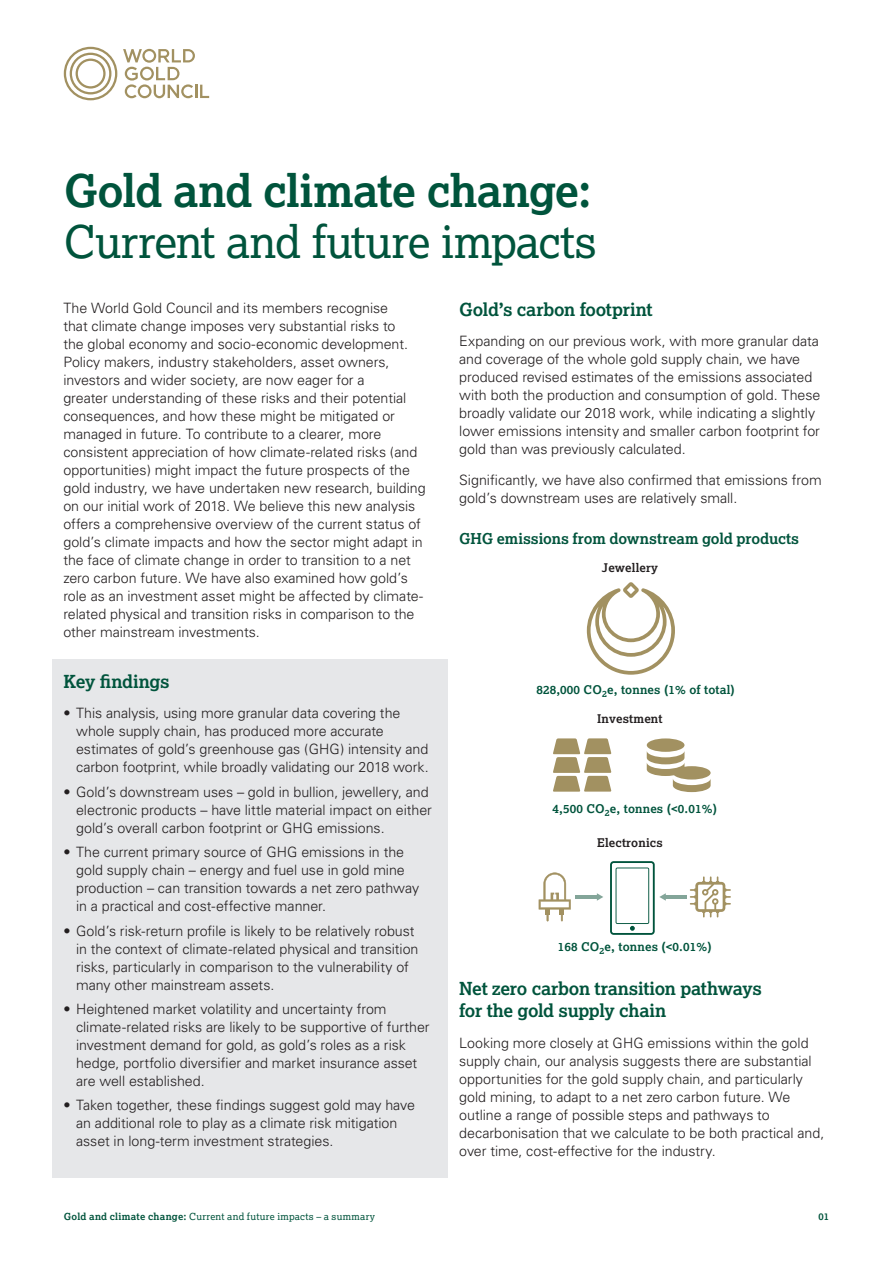
<style>
.page{position:relative;width:893px;height:1263px;background:#fff}
.page>*{position:absolute;margin:0;border:0;box-sizing:border-box;transform-origin:0 0}
.t1{font:45px "Lexia";letter-spacing:-.02em;color:#00543c}
.t2{font:700 45px "Lexia";letter-spacing:-.015em;color:#00543c}
.t3{font:700 18px/22.5px "Lexia";letter-spacing:-.015em;color:#00543c}
.t4{font:700 15px "Lexia";letter-spacing:-.005em;color:#00543c}
.t5{font:300 14.25px/18px "Univers";letter-spacing:-.005em;color:#231f20}
.t6{font:700 12px "Lexia";letter-spacing:.01em;color:#00543c}
.t7{font:700 12px "Lexia";letter-spacing:.01em;color:#231f20}
.t8{font:9.75px "Lexia";letter-spacing:.03em;color:#00543c}
.t9{font:700 9.75px "Lexia";color:#00543c}
.s1{font-weight:700}
</style>
<div class="page">
<svg style="left:64px;top:47px;width:53px;height:53px"></svg>
<svg style="left:123px;top:49px;width:86px;height:49px"></svg>
<div style="left:53px;top:659px;width:395px;height:519px;background:#e6e7e9"></div>
<svg style="left:587px;top:582px;width:88px;height:93px"></svg>
<div style="left:647px;top:738px;width:37px;height:14px;background:#a29161;border-radius:50%"></div>
<svg style="left:647px;top:751px;width:64px;height:41px"></svg>
<svg style="left:553px;top:738px;width:58px;height:54px"></svg>
<hr style="left:576px;top:895px;width:22px;height:3px;background:#83a599">
<svg style="left:597px;top:893px;width:6px;height:8px"></svg>
<hr style="left:665px;top:895px;width:22px;height:3px;background:#83a599">
<svg style="left:610px;top:861px;width:56px;height:74px"></svg>
<svg style="left:690px;top:876px;width:41px;height:41px"></svg>
<svg style="left:539px;top:872px;width:32px;height:49px"></svg>
<h1 class="t2" style="left:64px;top:162px;width:530px">Gold and climate change:</h1>
<h1 class="t1" style="left:64px;top:213px;width:535px">Current and future impacts</h1>
<p class="t5" style="left:63px;top:299px;width:364px">The World Gold Council and its members recognise<br>that climate change imposes very substantial risks to<br>the global economy and socio-economic development.<br>Policy makers, industry stakeholders, asset owners, investors and wider society, are now eager for a<br>greater understanding of these risks and their potential consequences, and how these might be mitigated or managed in future. To contribute to a clearer, more consistent appreciation of how climate-related risks (and opportunities) might impact the future prospects of the gold industry, we have undertaken new research, building on our initial work of 2018. We believe this new analysis offers a comprehensive overview of the current status of gold’s climate impacts and how the sector might adapt in the face of climate change in order to transition to a net zero carbon future. We have also examined how gold’s role as an investment asset might be affected by climate&shy;related physical and transition risks in comparison to the other mainstream investments.</p>
<p class="t3" style="left:63px;top:669px;width:108px">Key findings</p>
<p class="t5" style="left:76px;top:704px;width:354px;text-indent:-13px">• This analysis, using more granular data covering the whole supply chain, has produced more accurate estimates of gold’s greenhouse gas (GHG) intensity and carbon footprint, while broadly validating our 2018 work.</p>
<p class="t5" style="left:76px;top:783px;width:357px;text-indent:-13px">• Gold’s downstream uses – gold in bullion, jewellery, and electronic products – have little material impact on either gold’s overall carbon footprint or GHG emissions.</p>
<p class="t5" style="left:76px;top:843px;width:345px;text-indent:-13px">• The current primary source of GHG emissions in the gold supply chain – energy and fuel use in gold mine production – can transition towards a net zero pathway in a practical and cost-effective manner.</p>
<p class="t5" style="left:76px;top:921px;width:344px;text-indent:-13px">• Gold’s risk-return profile is likely to be relatively robust in the context of climate-related physical and transition risks, particularly in comparison to the vulnerability of many other mainstream assets.</p>
<p class="t5" style="left:76px;top:1000px;width:355px;text-indent:-13px">• Heightened market volatility and uncertainty from climate-related risks are likely to be supportive of further investment demand for gold, as gold’s roles as a risk hedge, portfolio diversifier and market insurance asset are well established.</p>
<p class="t5" style="left:76px;top:1096px;width:340px;text-indent:-13px">• Taken together, these findings suggest gold may have an additional role to play as a climate risk mitigation asset in long-term investment strategies.</p>
<p class="t3" style="left:459px;top:297px;width:195px">Gold’s carbon footprint</p>
<p class="t5" style="left:459px;top:332px;width:363px">Expanding on our previous work, with more granular data and coverage of the whole gold supply chain, we have produced revised estimates of the emissions associated with both the production and consumption of gold. These broadly validate our 2018 work, while indicating a slightly lower emissions intensity and smaller carbon footprint for gold than was previously calculated.</p>
<p class="t5" style="left:459px;top:471px;width:364px">Significantly, we have also confirmed that emissions from gold’s downstream uses are relatively small.</p>
<p class="t6" style="left:592px;top:537px;width:82px">gold products</p>
<p class="t4" style="left:459px;top:529px;width:341px">GHG emissions from downstream gold products</p>
<p class="t7" style="left:602px;top:560px;width:57px">Jewellery</p>
<p class="t6" style="left:536px;top:682px;width:200px">828,000 CO<sub>2</sub>e, tonnes (1% of total)</p>
<p class="t7" style="left:597px;top:711px;width:67px">Investment</p>
<p class="t6" style="left:552px;top:800px;width:166px">4,500 CO<sub>2</sub>e, tonnes (&lt;0.01%)</p>
<p class="t7" style="left:597px;top:834px;width:67px">Electronics</p>
<p class="t6" style="left:558px;top:939px;width:155px">168 CO<sub>2</sub>e, tonnes (&lt;0.01%)</p>
<p class="t3" style="left:459px;top:976px;width:304px">Net zero carbon transition pathways for the gold supply chain</p>
<p class="t5" style="left:459px;top:1034px;width:367px">Looking more closely at GHG emissions within the gold supply chain, our analysis suggests there are substantial opportunities for the gold supply chain, and particularly gold mining, to adapt to a net zero carbon future. We outline a range of possible steps and pathways to decarbonisation that we calculate to be both practical and, over time, cost-effective for the industry.</p>
<p class="t8" style="left:64px;top:1211px;width:313px"><span class="s1">Gold and climate change:</span> Current and future impacts – a summary</p>
<p class="t9" style="left:819px;top:1211px;width:12px">01</p>
</div>
